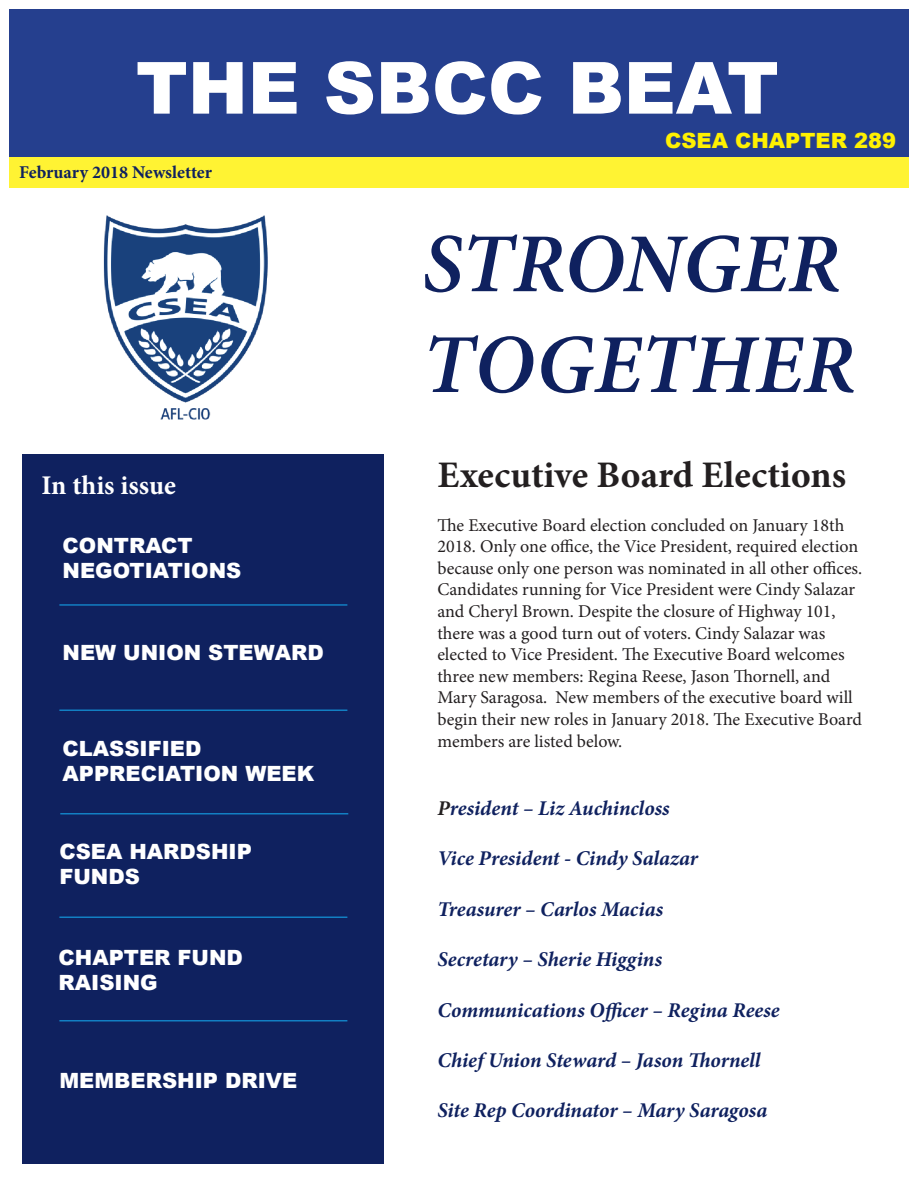
<style>
.page{position:relative;width:918px;height:1188px;background:#fff}
.page>*{position:absolute;margin:0;border:0;box-sizing:border-box;transform-origin:0 0}
.t1{font:italic 600 84px/100.8px "Minion Pro";color:#0f215f}
.t2{font:900 72px "Arial";color:#fff}
.t3{font:700 37.5px "Minion Pro";letter-spacing:.005em;color:#231f20}
.t4{font:700 27px "Minion Pro";color:#fff}
.t5{font:italic 700 21px "Minion Pro";letter-spacing:-.005em;color:#0f215f}
.t6{font:900 21px/25.2px "Arial";color:#fff}
.t7{font:900 21px "Arial";color:#fff101}
.t8{font:18px/21.6px "Minion Pro";color:#231f20}
.t9{font:700 18px "Minion Pro";letter-spacing:-.005em;color:#0f215f}
.s1{color:#231f20}
</style>
<div class="page">
<div style="left:9px;top:9px;width:900px;height:148px;background:#253f8e"></div>
<div style="left:9px;top:157px;width:900px;height:31px;background:#fff333"></div>
<div style="left:22px;top:455px;width:362px;height:709px;background:#0f215f"></div>
<hr style="left:59px;top:604px;width:288px;height:2px;background:#127fc3">
<hr style="left:59px;top:710px;width:288px;height:1px;background:#127fc3">
<hr style="left:60px;top:813px;width:288px;height:1px;background:#127fc3">
<hr style="left:59px;top:916px;width:288px;height:2px;background:#127fc3">
<hr style="left:59px;top:1020px;width:288px;height:2px;background:#127fc3">
<img style="left:103px;top:215px;width:165px;height:205px">
<h2 class="t2" style="left:136px;top:36px;width:645px">THE SBCC BEAT</h2>
<p class="t9" style="left:19px;top:160px;width:194px">February 2018 Newsletter</p>
<h3 class="t4" style="left:41px;top:466px;width:136px">In this issue</h3>
<p class="t6" style="left:63px;top:532px;width:180px">CONTRACT<br>NEGOTIATIONS</p>
<p class="t6" style="left:63px;top:639px;width:263px">NEW UNION STEWARD</p>
<p class="t6" style="left:63px;top:735px;width:253px">CLASSIFIED<br>APPRECIATION WEEK</p>
<p class="t6" style="left:59px;top:838px;width:194px">CSEA HARDSHIP<br>FUNDS</p>
<p class="t6" style="left:59px;top:944px;width:186px">CHAPTER FUND<br>RAISING</p>
<p class="t6" style="left:59px;top:1067px;width:239px">MEMBERSHIP DRIVE</p>
<p class="t7" style="left:665px;top:125px;width:233px">CSEA CHAPTER 289</p>
<h1 class="t1" style="left:422px;top:213px;width:434px">STRONGER<br>TOGETHER</h1>
<h3 class="t3" style="left:437px;top:449px;width:410px">Executive Board Elections</h3>
<p class="t8" style="left:437px;top:514px;width:426px">The Executive Board election concluded on January 18th 2018. Only one office, the Vice President, required election because only one person was nominated in all other offices.<br>Candidates running for Vice President were Cindy Salazar and Cheryl Brown. Despite the closure of Highway 101, there was a good turn out of voters. Cindy Salazar was elected to Vice President. The Executive Board welcomes three new members: Regina Reese, Jason Thornell, and Mary Saragosa. New members of the executive board will begin their new roles in January 2018. The Executive Board members are listed below.</p>
<p class="t5" style="left:437px;top:793px;width:234px"><span class="s1">P</span>resident – Liz Auchincloss</p>
<p class="t5" style="left:437px;top:844px;width:262px">Vice President - Cindy Salazar</p>
<p class="t5" style="left:437px;top:894px;width:227px">Treasurer – Carlos Macias</p>
<p class="t5" style="left:437px;top:945px;width:226px">Secretary – Sherie Higgins</p>
<p class="t5" style="left:437px;top:995px;width:344px">Communications Officer – Regina Reese</p>
<p class="t5" style="left:437px;top:1045px;width:325px">Chief Union Steward – Jason Thornell</p>
<p class="t5" style="left:437px;top:1096px;width:331px">Site Rep Coordinator – Mary Saragosa</p>
</div>
